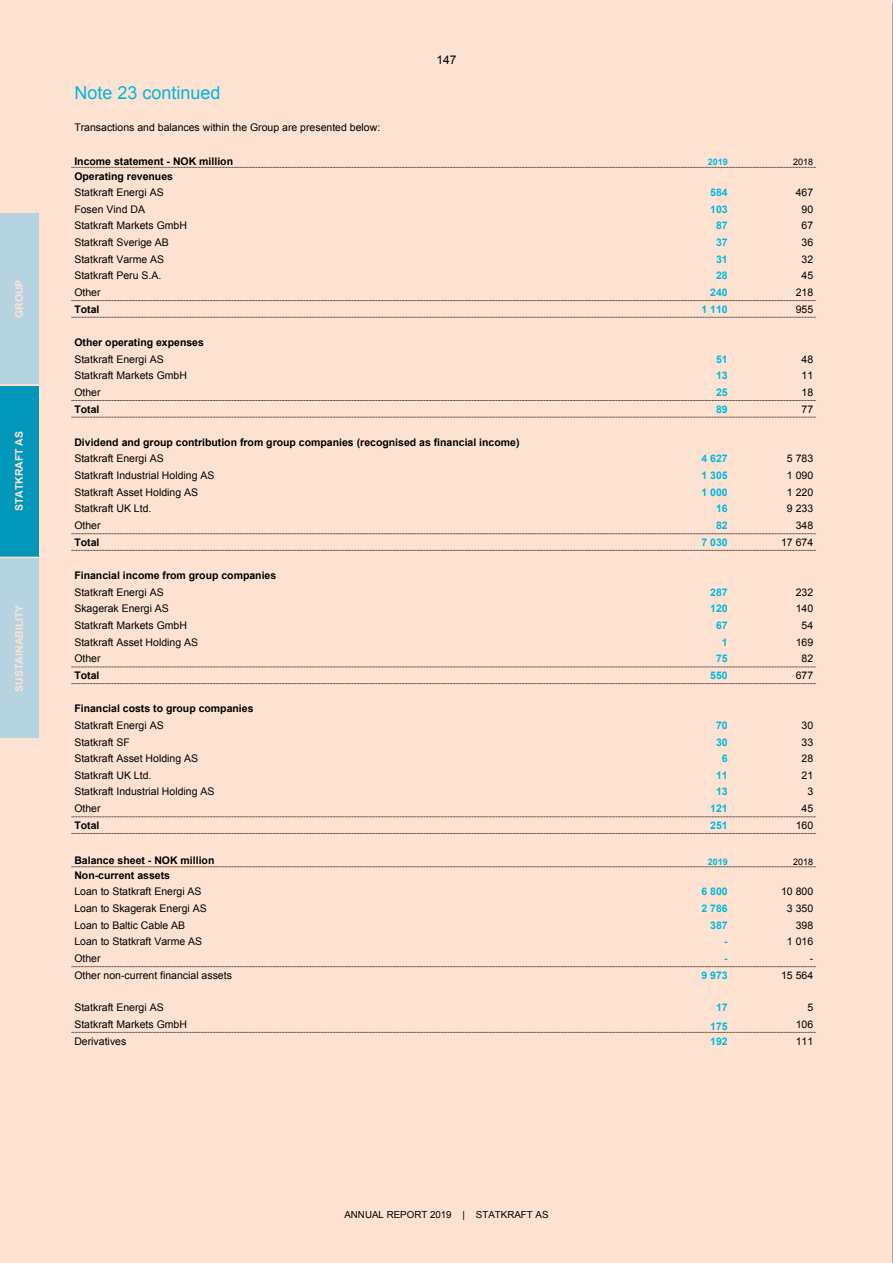
<style>
.page{position:relative;width:893px;height:1263px;background:#fff}
.page>*{position:absolute;margin:0;border:0;box-sizing:border-box;transform-origin:0 0}
.t1{font:18px "Arial";color:#00b8de}
.t2{font:12px "Arial";color:#000}
.t3{font:10.5px "Arial";color:#000}
.t4{font:700 10.5px "Arial";color:#000}
.t5{font:700 10.5px "Arial";color:#00b8de}
.t6{font:700 10.5px "Arial";color:#fee2d1}
.t7{font:9.75px "Arial";color:#000}
.t8{font:700 9px "Arial";color:#00b8de}
.t9{font:9px "Arial";color:#000}
</style>
<div class="page">
<div style="left:0;top:0;width:892px;height:1263px;background:#fee2d1"></div>
<div style="left:0;top:213px;width:38px;height:171px;background:#b5d3e0"></div>
<div style="left:0;top:386px;width:38px;height:171px;background:#0097ba"></div>
<div style="left:0;top:558px;width:38px;height:180px;background:#b5d3e0"></div>
<hr style="left:0;top:384px;width:38px;height:2px;background:#fee2d1">
<hr style="left:0;top:557px;width:38px;height:1px;background:#fee2d1">
<svg style="left:71px;top:167px;width:745px;height:1px"></svg>
<svg style="left:71px;top:300px;width:745px;height:1px"></svg>
<svg style="left:71px;top:317px;width:745px;height:1px"></svg>
<svg style="left:71px;top:400px;width:745px;height:1px"></svg>
<svg style="left:71px;top:417px;width:745px;height:1px"></svg>
<svg style="left:71px;top:533px;width:745px;height:1px"></svg>
<svg style="left:71px;top:550px;width:745px;height:1px"></svg>
<svg style="left:71px;top:667px;width:745px;height:1px"></svg>
<svg style="left:71px;top:683px;width:745px;height:1px"></svg>
<svg style="left:71px;top:816px;width:745px;height:1px"></svg>
<svg style="left:71px;top:833px;width:745px;height:1px"></svg>
<svg style="left:71px;top:866px;width:745px;height:1px"></svg>
<svg style="left:71px;top:966px;width:745px;height:1px"></svg>
<svg style="left:71px;top:1032px;width:745px;height:1px"></svg>
<p class="t6" style="left:13px;top:318px;width:40px;rotate:-90deg">GROUP</p>
<p class="t6" style="left:13px;top:511px;width:82px;rotate:-90deg">STATKRAFT AS</p>
<p class="t6" style="left:13px;top:691px;width:88px;rotate:-90deg">SUSTAINABILITY</p>
<p class="t2" style="left:436px;top:54px;width:22px">147</p>
<h1 class="t1" style="left:74px;top:82px;width:148px">Note 23 continued</h1>
<p class="t3" style="left:74px;top:121px;width:307px">Transactions and balances within the Group are presented below:</p>
<p class="t4" style="left:74px;top:155px;width:160px">Income statement - NOK million</p>
<p class="t8" style="left:708px;top:157px;width:22px">2019</p>
<p class="t9" style="left:793px;top:157px;width:22px">2018</p>
<p class="t4" style="left:74px;top:170px;width:100px">Operating revenues</p>
<p class="t3" style="left:74px;top:186px;width:91px">Statkraft Energi AS</p>
<p class="t5" style="left:710px;top:186px;width:19px">584</p>
<p class="t3" style="left:796px;top:186px;width:19px">467</p>
<p class="t3" style="left:74px;top:203px;width:72px">Fosen Vind DA</p>
<p class="t5" style="left:710px;top:203px;width:19px">103</p>
<p class="t3" style="left:801px;top:203px;width:13px">90</p>
<p class="t3" style="left:74px;top:220px;width:114px">Statkraft Markets GmbH</p>
<p class="t5" style="left:716px;top:220px;width:13px">87</p>
<p class="t3" style="left:801px;top:220px;width:13px">67</p>
<p class="t3" style="left:74px;top:236px;width:96px">Statkraft Sverige AB</p>
<p class="t5" style="left:716px;top:236px;width:13px">37</p>
<p class="t3" style="left:801px;top:236px;width:13px">36</p>
<p class="t3" style="left:74px;top:253px;width:91px">Statkraft Varme AS</p>
<p class="t5" style="left:716px;top:253px;width:13px">31</p>
<p class="t3" style="left:801px;top:253px;width:13px">32</p>
<p class="t3" style="left:74px;top:270px;width:88px">Statkraft Peru S.A.</p>
<p class="t5" style="left:716px;top:270px;width:13px">28</p>
<p class="t3" style="left:801px;top:270px;width:13px">45</p>
<p class="t3" style="left:74px;top:286px;width:28px">Other</p>
<p class="t5" style="left:710px;top:286px;width:19px">240</p>
<p class="t3" style="left:796px;top:286px;width:19px">218</p>
<p class="t4" style="left:74px;top:303px;width:27px">Total</p>
<p class="t5" style="left:701px;top:303px;width:28px">1 110</p>
<p class="t3" style="left:796px;top:303px;width:19px">955</p>
<p class="t4" style="left:74px;top:336px;width:131px">Other operating expenses</p>
<p class="t3" style="left:74px;top:353px;width:91px">Statkraft Energi AS</p>
<p class="t5" style="left:716px;top:353px;width:13px">51</p>
<p class="t3" style="left:801px;top:353px;width:13px">48</p>
<p class="t3" style="left:74px;top:370px;width:114px">Statkraft Markets GmbH</p>
<p class="t5" style="left:716px;top:370px;width:13px">13</p>
<p class="t3" style="left:801px;top:370px;width:13px">11</p>
<p class="t3" style="left:74px;top:386px;width:28px">Other</p>
<p class="t5" style="left:716px;top:386px;width:13px">25</p>
<p class="t3" style="left:801px;top:386px;width:13px">18</p>
<p class="t4" style="left:74px;top:403px;width:27px">Total</p>
<p class="t5" style="left:716px;top:403px;width:13px">89</p>
<p class="t3" style="left:801px;top:403px;width:13px">77</p>
<p class="t4" style="left:74px;top:436px;width:447px">Dividend and group contribution from group companies (recognised as financial income)</p>
<p class="t3" style="left:74px;top:453px;width:91px">Statkraft Energi AS</p>
<p class="t5" style="left:701px;top:453px;width:28px">4 627</p>
<p class="t3" style="left:787px;top:453px;width:28px">5 783</p>
<p class="t3" style="left:74px;top:470px;width:142px">Statkraft Industrial Holding AS</p>
<p class="t5" style="left:701px;top:470px;width:28px">1 305</p>
<p class="t3" style="left:787px;top:470px;width:28px">1 090</p>
<p class="t3" style="left:74px;top:486px;width:125px">Statkraft Asset Holding AS</p>
<p class="t5" style="left:701px;top:486px;width:28px">1 000</p>
<p class="t3" style="left:787px;top:486px;width:28px">1 220</p>
<p class="t3" style="left:74px;top:503px;width:79px">Statkraft UK Ltd.</p>
<p class="t5" style="left:716px;top:503px;width:13px">16</p>
<p class="t3" style="left:787px;top:503px;width:28px">9 233</p>
<p class="t3" style="left:74px;top:519px;width:28px">Other</p>
<p class="t5" style="left:716px;top:519px;width:13px">82</p>
<p class="t3" style="left:796px;top:519px;width:19px">348</p>
<p class="t4" style="left:74px;top:536px;width:27px">Total</p>
<p class="t5" style="left:701px;top:536px;width:28px">7 030</p>
<p class="t3" style="left:781px;top:536px;width:34px">17 674</p>
<p class="t4" style="left:74px;top:569px;width:203px">Financial income from group companies</p>
<p class="t3" style="left:74px;top:586px;width:91px">Statkraft Energi AS</p>
<p class="t5" style="left:710px;top:586px;width:19px">287</p>
<p class="t3" style="left:796px;top:586px;width:19px">232</p>
<p class="t3" style="left:74px;top:603px;width:96px">Skagerak Energi AS</p>
<p class="t5" style="left:710px;top:603px;width:19px">120</p>
<p class="t3" style="left:796px;top:603px;width:19px">140</p>
<p class="t3" style="left:74px;top:619px;width:114px">Statkraft Markets GmbH</p>
<p class="t5" style="left:716px;top:619px;width:13px">67</p>
<p class="t3" style="left:801px;top:619px;width:13px">54</p>
<p class="t3" style="left:74px;top:636px;width:125px">Statkraft Asset Holding AS</p>
<p class="t5" style="left:722px;top:636px;width:7px">1</p>
<p class="t3" style="left:796px;top:636px;width:19px">169</p>
<p class="t3" style="left:74px;top:653px;width:28px">Other</p>
<p class="t5" style="left:716px;top:653px;width:13px">75</p>
<p class="t3" style="left:801px;top:653px;width:13px">82</p>
<p class="t4" style="left:74px;top:669px;width:27px">Total</p>
<p class="t5" style="left:710px;top:669px;width:19px">550</p>
<p class="t3" style="left:796px;top:669px;width:19px">677</p>
<p class="t4" style="left:74px;top:703px;width:181px">Financial costs to group companies</p>
<p class="t3" style="left:74px;top:719px;width:91px">Statkraft Energi AS</p>
<p class="t5" style="left:716px;top:719px;width:13px">70</p>
<p class="t3" style="left:801px;top:719px;width:13px">30</p>
<p class="t3" style="left:74px;top:736px;width:57px">Statkraft SF</p>
<p class="t5" style="left:716px;top:736px;width:13px">30</p>
<p class="t3" style="left:801px;top:736px;width:13px">33</p>
<p class="t3" style="left:74px;top:753px;width:125px">Statkraft Asset Holding AS</p>
<p class="t5" style="left:722px;top:753px;width:7px">6</p>
<p class="t3" style="left:801px;top:753px;width:13px">28</p>
<p class="t3" style="left:74px;top:769px;width:79px">Statkraft UK Ltd.</p>
<p class="t5" style="left:716px;top:769px;width:13px">11</p>
<p class="t3" style="left:801px;top:769px;width:13px">21</p>
<p class="t3" style="left:74px;top:786px;width:142px">Statkraft Industrial Holding AS</p>
<p class="t5" style="left:716px;top:786px;width:13px">13</p>
<p class="t3" style="left:807px;top:786px;width:7px">3</p>
<p class="t3" style="left:74px;top:803px;width:28px">Other</p>
<p class="t5" style="left:710px;top:803px;width:19px">121</p>
<p class="t3" style="left:801px;top:803px;width:13px">45</p>
<p class="t4" style="left:74px;top:819px;width:27px">Total</p>
<p class="t5" style="left:710px;top:819px;width:19px">251</p>
<p class="t3" style="left:796px;top:819px;width:19px">160</p>
<p class="t4" style="left:74px;top:855px;width:142px">Balance sheet - NOK million</p>
<p class="t8" style="left:708px;top:856px;width:22px">2019</p>
<p class="t9" style="left:793px;top:856px;width:22px">2018</p>
<p class="t4" style="left:74px;top:869px;width:97px">Non-current assets</p>
<p class="t3" style="left:74px;top:886px;width:129px">Loan to Statkraft Energi AS</p>
<p class="t5" style="left:701px;top:886px;width:28px">6 800</p>
<p class="t3" style="left:781px;top:886px;width:34px">10 800</p>
<p class="t3" style="left:74px;top:902px;width:134px">Loan to Skagerak Energi AS</p>
<p class="t5" style="left:701px;top:902px;width:28px">2 786</p>
<p class="t3" style="left:787px;top:902px;width:28px">3 350</p>
<p class="t3" style="left:74px;top:919px;width:112px">Loan to Baltic Cable AB</p>
<p class="t5" style="left:710px;top:919px;width:19px">387</p>
<p class="t3" style="left:796px;top:919px;width:19px">398</p>
<p class="t3" style="left:74px;top:936px;width:129px">Loan to Statkraft Varme AS</p>
<p class="t5" style="left:724px;top:936px;width:5px">-</p>
<p class="t3" style="left:787px;top:936px;width:28px">1 016</p>
<p class="t3" style="left:74px;top:952px;width:28px">Other</p>
<p class="t5" style="left:724px;top:952px;width:5px">-</p>
<p class="t3" style="left:810px;top:952px;width:5px">-</p>
<p class="t3" style="left:74px;top:969px;width:159px">Other non-current financial assets</p>
<p class="t5" style="left:701px;top:969px;width:28px">9 973</p>
<p class="t3" style="left:781px;top:969px;width:34px">15 564</p>
<p class="t3" style="left:74px;top:1001px;width:91px">Statkraft Energi AS</p>
<p class="t5" style="left:716px;top:1001px;width:13px">17</p>
<p class="t3" style="left:807px;top:1001px;width:7px">5</p>
<p class="t3" style="left:74px;top:1018px;width:114px">Statkraft Markets GmbH</p>
<p class="t5" style="left:710px;top:1020px;width:19px">175</p>
<p class="t3" style="left:796px;top:1018px;width:19px">106</p>
<p class="t3" style="left:74px;top:1035px;width:53px">Derivatives</p>
<p class="t5" style="left:710px;top:1035px;width:19px">192</p>
<p class="t3" style="left:796px;top:1035px;width:19px">111</p>
<p class="t7" style="left:344px;top:1209px;width:206px">ANNUAL REPORT 2019 | STATKRAFT AS</p>
</div>
